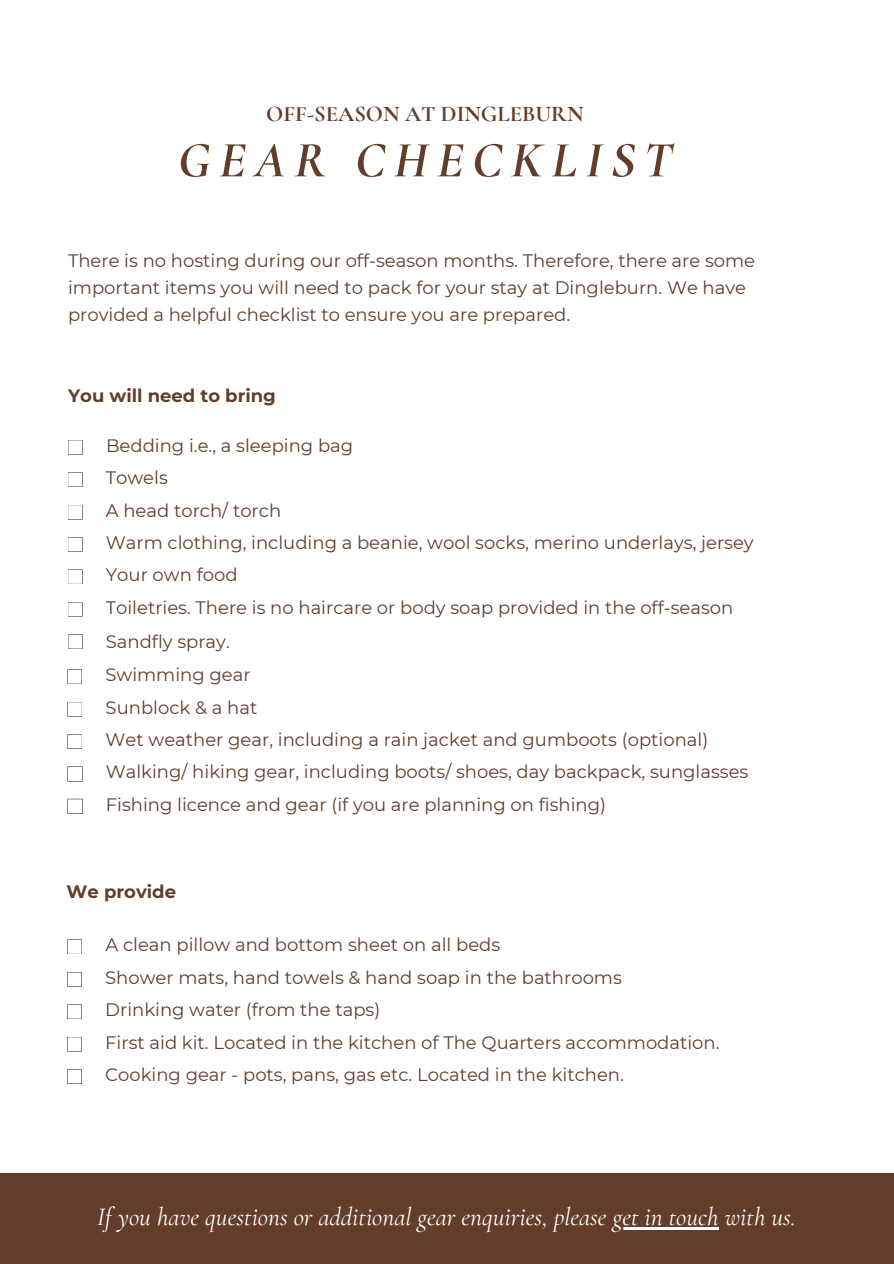
<style>
.page{position:relative;width:894px;height:1264px;background:#fff}
.page>*{position:absolute;margin:0;border:0;box-sizing:border-box;transform-origin:0 0}
.t1{font:italic 700 51px "Cormorant Garamond";letter-spacing:.165em;color:#623e2a}
.t2{font:italic 25.5px "Cormorant Garamond";color:#fff}
.t3{font:700 22.5px "Cormorant Garamond";color:#623e2a}
.t4{font:18px/27px "Montserrat";color:#623e2a}
.t5{font:700 18px "Montserrat";color:#623e2a}
</style>
<div class="page">
<svg style="left:68px;top:440px;width:15px;height:14px"></svg>
<svg style="left:68px;top:472px;width:14px;height:15px"></svg>
<svg style="left:68px;top:505px;width:14px;height:14px"></svg>
<svg style="left:68px;top:537px;width:14px;height:15px"></svg>
<svg style="left:68px;top:569px;width:14px;height:15px"></svg>
<svg style="left:68px;top:602px;width:14px;height:14px"></svg>
<svg style="left:68px;top:634px;width:15px;height:15px"></svg>
<svg style="left:67px;top:669px;width:15px;height:15px"></svg>
<svg style="left:67px;top:702px;width:15px;height:14px"></svg>
<svg style="left:67px;top:734px;width:15px;height:15px"></svg>
<svg style="left:67px;top:766px;width:16px;height:15px"></svg>
<svg style="left:67px;top:798px;width:16px;height:16px"></svg>
<svg style="left:67px;top:939px;width:15px;height:15px"></svg>
<svg style="left:67px;top:972px;width:15px;height:14px"></svg>
<svg style="left:67px;top:1004px;width:15px;height:15px"></svg>
<svg style="left:67px;top:1037px;width:15px;height:14px"></svg>
<svg style="left:67px;top:1069px;width:15px;height:14px"></svg>
<div style="left:0;top:1173px;width:893px;height:90px;background:#623e2a"></div>
<hr style="left:612px;top:1227px;width:106px;height:2px;background:#fff">
<p class="t3" style="left:266px;top:100px;width:319px">OFF-SEASON AT DINGLEBURN</p>
<p class="t1" style="left:178px;top:129px;width:495px">GEAR CHECKLIST</p>
<p class="t4" style="left:68px;top:247px;width:688px">There is no hosting during our off-season months. Therefore, there are some important items you will need to pack for your stay at Dingleburn. We have provided a helpful checklist to ensure you are prepared.</p>
<p class="t5" style="left:68px;top:385px;width:209px">You will need to bring</p>
<p class="t4" style="left:106px;top:432px;width:249px">Bedding i.e., a sleeping bag</p>
<p class="t4" style="left:106px;top:464px;width:63px">Towels</p>
<p class="t4" style="left:106px;top:496px;width:177px">A head torch/ torch</p>
<p class="t4" style="left:106px;top:529px;width:649px">Warm clothing, including a beanie, wool socks, merino underlays, jersey</p>
<p class="t4" style="left:106px;top:561px;width:133px">Your own food</p>
<p class="t4" style="left:106px;top:594px;width:628px">Toiletries. There is no haircare or body soap provided in the off-season</p>
<p class="t4" style="left:106px;top:628px;width:125px">Sandfly spray.</p>
<p class="t4" style="left:105px;top:661px;width:147px">Swimming gear</p>
<p class="t4" style="left:106px;top:693px;width:153px">Sunblock &amp; a hat</p>
<p class="t4" style="left:106px;top:726px;width:604px">Wet weather gear, including a rain jacket and gumboots (optional)</p>
<p class="t4" style="left:106px;top:758px;width:644px">Walking/ hiking gear, including boots/ shoes, day backpack, sunglasses</p>
<p class="t4" style="left:106px;top:791px;width:501px">Fishing licence and gear (if you are planning on fishing)</p>
<p class="t5" style="left:67px;top:880px;width:111px">We provide</p>
<p class="t4" style="left:105px;top:931px;width:396px">A clean pillow and bottom sheet on all beds</p>
<p class="t4" style="left:105px;top:963px;width:518px">Shower mats, hand towels &amp; hand soap in the bathrooms</p>
<p class="t4" style="left:105px;top:996px;width:276px">Drinking water (from the taps)</p>
<p class="t4" style="left:105px;top:1028px;width:615px">First aid kit. Located in the kitchen of The Quarters accommodation.</p>
<p class="t4" style="left:105px;top:1061px;width:520px">Cooking gear - pots, pans, gas etc. Located in the kitchen.</p>
<p class="t2" style="left:97px;top:1201px;width:700px">If you have questions or additional gear enquiries, please get in touch with us.</p>
</div>
